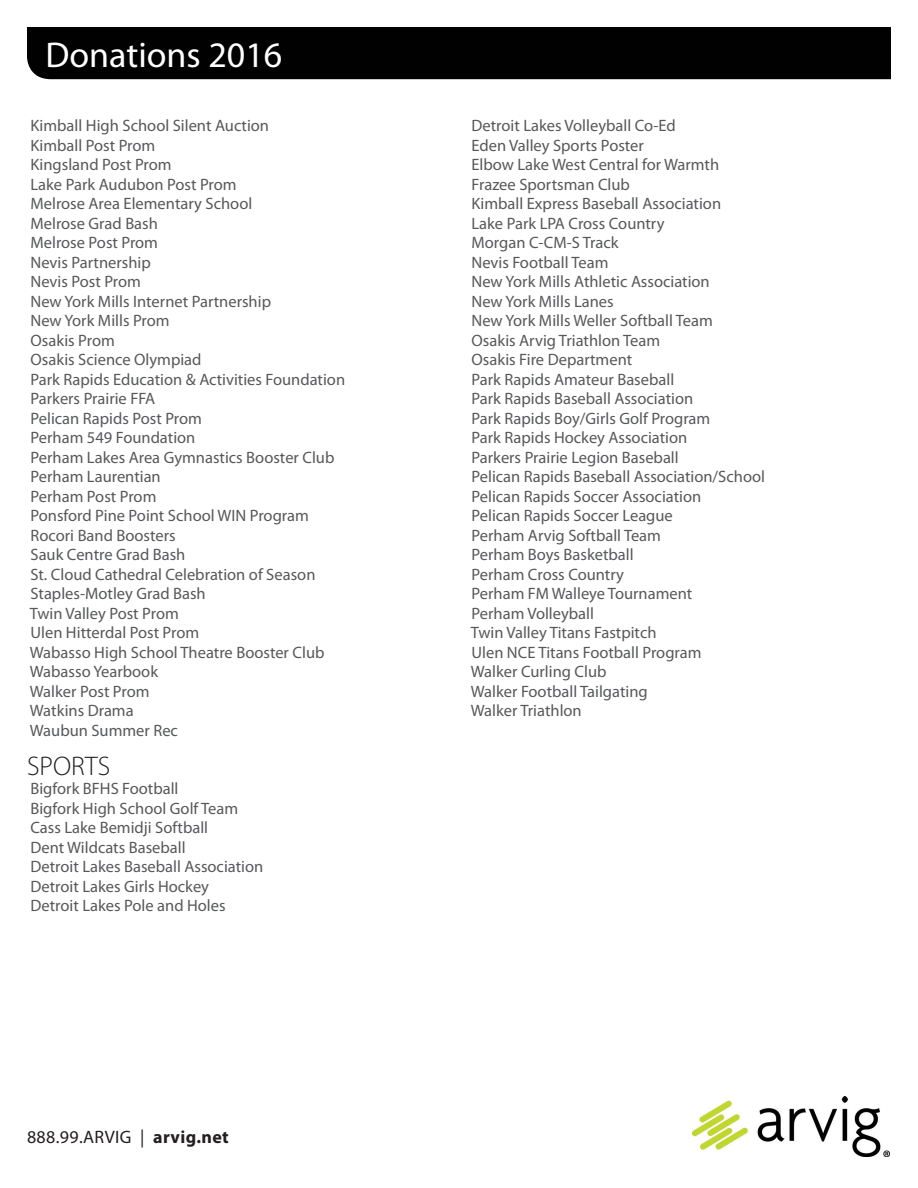
<style>
.page{position:relative;width:918px;height:1188px;background:#fff}
.page>*{position:absolute;margin:0;border:0;box-sizing:border-box;transform-origin:0 0}
.t1{font:36px "Myriad Pro";color:#fff}
.t2{font:300 27px "Myriad Pro";color:#231f20}
.t3{font:18px "Myriad Pro";letter-spacing:.02em;color:#231f20}
.t4{font:16.5px "Myriad Pro";color:#57585a}
.s1{font-weight:700}
</style>
<div class="page">
<div style="left:27px;top:27px;width:864px;height:52px;background:#010101"></div>
<img style="left:693px;top:1096px;width:196px;height:60px">
<h1 class="t1" style="left:45px;top:32px;width:238px">Donations 2016</h1>
<p class="t4" style="left:30px;top:115px;width:240px">Kimball High School Silent Auction</p>
<p class="t4" style="left:30px;top:135px;width:126px">Kimball Post Prom</p>
<p class="t4" style="left:30px;top:154px;width:143px">Kingsland Post Prom</p>
<p class="t4" style="left:30px;top:174px;width:208px">Lake Park Audubon Post Prom</p>
<p class="t4" style="left:30px;top:193px;width:223px">Melrose Area Elementary School</p>
<p class="t4" style="left:30px;top:213px;width:129px">Melrose Grad Bash</p>
<p class="t4" style="left:30px;top:232px;width:129px">Melrose Post Prom</p>
<p class="t4" style="left:30px;top:252px;width:122px">Nevis Partnership</p>
<p class="t4" style="left:30px;top:271px;width:112px">Nevis Post Prom</p>
<p class="t4" style="left:30px;top:291px;width:242px">New York Mills Internet Partnership</p>
<p class="t4" style="left:30px;top:310px;width:141px">New York Mills Prom</p>
<p class="t4" style="left:30px;top:330px;width:86px">Osakis Prom</p>
<p class="t4" style="left:30px;top:349px;width:173px">Osakis Science Olympiad</p>
<p class="t4" style="left:30px;top:369px;width:316px">Park Rapids Education &amp; Activities Foundation</p>
<p class="t4" style="left:30px;top:388px;width:126px">Parkers Prairie FFA</p>
<p class="t4" style="left:30px;top:408px;width:173px">Pelican Rapids Post Prom</p>
<p class="t4" style="left:30px;top:427px;width:166px">Perham 549 Foundation</p>
<p class="t4" style="left:30px;top:447px;width:305px">Perham Lakes Area Gymnastics Booster Club</p>
<p class="t4" style="left:30px;top:466px;width:132px">Perham Laurentian</p>
<p class="t4" style="left:30px;top:486px;width:127px">Perham Post Prom</p>
<p class="t4" style="left:30px;top:505px;width:280px">Ponsford Pine Point School WIN Program</p>
<p class="t4" style="left:30px;top:525px;width:147px">Rocori Band Boosters</p>
<p class="t4" style="left:30px;top:544px;width:156px">Sauk Centre Grad Bash</p>
<p class="t4" style="left:30px;top:564px;width:287px">St. Cloud Cathedral Celebration of Season</p>
<p class="t4" style="left:30px;top:583px;width:177px">Staples-Motley Grad Bash</p>
<p class="t4" style="left:30px;top:603px;width:151px">Twin Valley Post Prom</p>
<p class="t4" style="left:30px;top:622px;width:170px">Ulen Hitterdal Post Prom</p>
<p class="t4" style="left:30px;top:642px;width:296px">Wabasso High School Theatre Booster Club</p>
<p class="t4" style="left:30px;top:661px;width:130px">Wabasso Yearbook</p>
<p class="t4" style="left:30px;top:681px;width:121px">Walker Post Prom</p>
<p class="t4" style="left:30px;top:700px;width:105px">Watkins Drama</p>
<p class="t4" style="left:30px;top:720px;width:150px">Waubun Summer Rec</p>
<p class="t2" style="left:27px;top:749px;width:85px">SPORTS</p>
<p class="t4" style="left:30px;top:778px;width:150px">Bigfork BFHS Football</p>
<p class="t4" style="left:30px;top:798px;width:209px">Bigfork High School Golf Team</p>
<p class="t4" style="left:30px;top:817px;width:179px">Cass Lake Bemidji Softball</p>
<p class="t4" style="left:30px;top:837px;width:157px">Dent Wildcats Baseball</p>
<p class="t4" style="left:30px;top:856px;width:234px">Detroit Lakes Baseball Association</p>
<p class="t4" style="left:30px;top:876px;width:180px">Detroit Lakes Girls Hockey</p>
<p class="t4" style="left:30px;top:895px;width:197px">Detroit Lakes Pole and Holes</p>
<p class="t3" style="left:27px;top:1126px;width:203px">888.99.ARVIG | <span class="s1">arvig.net</span></p>
<p class="t4" style="left:471px;top:115px;width:206px">Detroit Lakes Volleyball Co-Ed</p>
<p class="t4" style="left:471px;top:135px;width:174px">Eden Valley Sports Poster</p>
<p class="t4" style="left:471px;top:154px;width:249px">Elbow Lake West Central for Warmth</p>
<p class="t4" style="left:471px;top:174px;width:160px">Frazee Sportsman Club</p>
<p class="t4" style="left:471px;top:193px;width:251px">Kimball Express Baseball Association</p>
<p class="t4" style="left:471px;top:213px;width:195px">Lake Park LPA Cross Country</p>
<p class="t4" style="left:471px;top:232px;width:149px">Morgan C-CM-S Track</p>
<p class="t4" style="left:471px;top:252px;width:139px">Nevis Football Team</p>
<p class="t4" style="left:471px;top:271px;width:240px">New York Mills Athletic Association</p>
<p class="t4" style="left:471px;top:291px;width:144px">New York Mills Lanes</p>
<p class="t4" style="left:471px;top:310px;width:243px">New York Mills Weller Softball Team</p>
<p class="t4" style="left:471px;top:330px;width:190px">Osakis Arvig Triathlon Team</p>
<p class="t4" style="left:471px;top:349px;width:162px">Osakis Fire Department</p>
<p class="t4" style="left:471px;top:369px;width:204px">Park Rapids Amateur Baseball</p>
<p class="t4" style="left:471px;top:388px;width:223px">Park Rapids Baseball Association</p>
<p class="t4" style="left:471px;top:408px;width:240px">Park Rapids Boy/Girls Golf Program</p>
<p class="t4" style="left:471px;top:427px;width:217px">Park Rapids Hockey Association</p>
<p class="t4" style="left:471px;top:447px;width:209px">Parkers Prairie Legion Baseball</p>
<p class="t4" style="left:471px;top:466px;width:295px">Pelican Rapids Baseball Association/School</p>
<p class="t4" style="left:471px;top:486px;width:231px">Pelican Rapids Soccer Association</p>
<p class="t4" style="left:471px;top:505px;width:203px">Pelican Rapids Soccer League</p>
<p class="t4" style="left:471px;top:525px;width:191px">Perham Arvig Softball Team</p>
<p class="t4" style="left:471px;top:544px;width:164px">Perham Boys Basketball</p>
<p class="t4" style="left:471px;top:564px;width:154px">Perham Cross Country</p>
<p class="t4" style="left:471px;top:583px;width:222px">Perham FM Walleye Tournament</p>
<p class="t4" style="left:471px;top:603px;width:124px">Perham Volleyball</p>
<p class="t4" style="left:471px;top:622px;width:187px">Twin Valley Titans Fastpitch</p>
<p class="t4" style="left:471px;top:642px;width:232px">Ulen NCE Titans Football Program</p>
<p class="t4" style="left:471px;top:661px;width:137px">Walker Curling Club</p>
<p class="t4" style="left:471px;top:681px;width:178px">Walker Football Tailgating</p>
<p class="t4" style="left:471px;top:700px;width:112px">Walker Triathlon</p>
</div>
